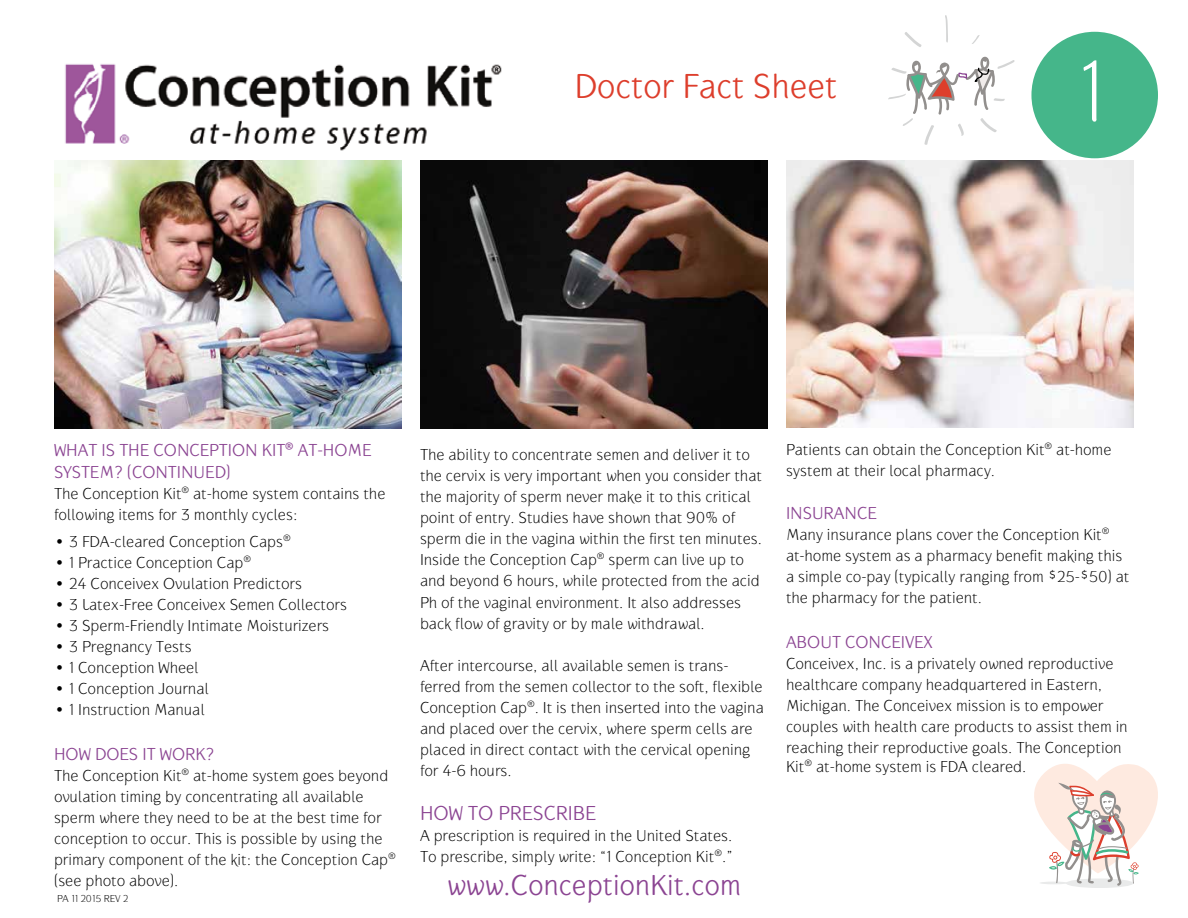
<style>
.page{position:relative;width:1188px;height:918px;background:#fff}
.page>*{position:absolute;margin:0;border:0;box-sizing:border-box;transform-origin:0 0}
.t1{font:100 90px "Gauntlet";color:#fff}
.t2{font:36px "Gauntlet Classic";color:#dd3e2c}
.t3{font:30px "Gauntlet Classic";color:#8b4492}
.t4{font:21px "Gauntlet Classic";color:#8b4492}
.t5{font:18px/21.6px "Gauntlet Classic";color:#8b4492}
.t6{font:100 16.5px/21px "Gauntlet";color:#000}
.t7{font:100 10.5px "Gauntlet";color:#000}
</style>
<div class="page">
<img style="left:65px;top:64px;width:437px;height:87px">
<svg style="left:904px;top:32px;width:18px;height:15px"></svg>
<svg style="left:945px;top:15px;width:3px;height:28px"></svg>
<svg style="left:972px;top:35px;width:8px;height:9px"></svg>
<svg style="left:888px;top:56px;width:127px;height:89px"></svg>
<div style="left:1031px;top:32px;width:127px;height:126px;background:#45b68a;border-radius:50%"></div>
<img style="left:54px;top:160px;width:348px;height:268px">
<img style="left:420px;top:160px;width:348px;height:268px">
<div style="left:1066px;top:878px;width:67px;height:10px;background:#e9eaea;border-radius:50%"></div>
<svg style="left:1034px;top:764px;width:124px;height:122px"></svg>
<img style="left:786px;top:160px;width:348px;height:268px">
<h2 class="t2" style="left:574px;top:65px;width:264px">Doctor Fact Sheet</h2>
<h1 class="t1" style="left:1076px;top:39px;width:30px">1</h1>
<p class="t5" style="left:54px;top:439px;width:319px">WHAT IS THE CONCEPTION KIT® AT-HOME<br>SYSTEM? (CONTINUED)</p>
<p class="t6" style="left:54px;top:483px;width:333px">The Conception Kit® at-home system contains the following items for 3 monthly cycles:</p>
<p class="t6" style="left:54px;top:531px;width:238px">• 3 FDA-cleared Conception Caps®</p>
<p class="t6" style="left:54px;top:552px;width:199px">• 1 Practice Conception Cap®</p>
<p class="t6" style="left:54px;top:573px;width:250px">• 24 Conceivex Ovulation Predictors</p>
<p class="t6" style="left:54px;top:594px;width:295px">• 3 Latex-Free Conceivex Semen Collectors</p>
<p class="t6" style="left:54px;top:615px;width:277px">• 3 Sperm-Friendly Intimate Moisturizers</p>
<p class="t6" style="left:54px;top:636px;width:139px">• 3 Pregnancy Tests</p>
<p class="t6" style="left:54px;top:657px;width:146px">• 1 Conception Wheel</p>
<p class="t6" style="left:54px;top:678px;width:156px">• 1 Conception Journal</p>
<p class="t6" style="left:54px;top:699px;width:152px">• 1 Instruction Manual</p>
<p class="t5" style="left:54px;top:743px;width:162px">HOW DOES IT WORK?</p>
<p class="t6" style="left:54px;top:765px;width:344px">The Conception Kit® at-home system goes beyond ovulation timing by concentrating all available sperm where they need to be at the best time for conception to occur. This is possible by using the primary component of the kit: the Conception Cap® (see photo above).</p>
<p class="t7" style="left:57px;top:892px;width:73px">PA 11 2015 REV 2</p>
<p class="t6" style="left:420px;top:445px;width:344px">The ability to concentrate semen and deliver it to the cervix is very important when you consider that the majority of sperm never make it to this critical point of entry. Studies have shown that 90% of sperm die in the vagina within the first ten minutes.<br>Inside the Conception Cap® sperm can live up to and beyond 6 hours, while protected from the acid Ph of the vaginal environment. It also addresses back flow of gravity or by male withdrawal.</p>
<p class="t6" style="left:420px;top:655px;width:345px">After intercourse, all available semen is trans&shy;ferred from the semen collector to the soft, flexible Conception Cap®. It is then inserted into the vagina and placed over the cervix, where sperm cells are placed in direct contact with the cervical opening for 4-6 hours.</p>
<p class="t4" style="left:420px;top:801px;width:178px">HOW TO PRESCRIBE</p>
<p class="t6" style="left:420px;top:825px;width:314px">A prescription is required in the United States.<br>To prescribe, simply write: “1 Conception Kit®.”</p>
<h3 class="t3" style="left:447px;top:868px;width:296px">www.ConceptionKit.com</h3>
<p class="t6" style="left:786px;top:439px;width:327px">Patients can obtain the Conception Kit® at-home system at their local pharmacy.</p>
<p class="t5" style="left:786px;top:502px;width:92px">INSURANCE</p>
<p class="t6" style="left:786px;top:524px;width:345px">Many insurance plans cover the Conception Kit® at-home system as a pharmacy benefit making this a simple co-pay (typically ranging from $25-$50) at the pharmacy for the patient.</p>
<p class="t5" style="left:786px;top:631px;width:148px">ABOUT CONCEIVEX</p>
<p class="t6" style="left:786px;top:653px;width:343px">Conceivex, Inc. is a privately owned reproductive healthcare company headquartered in Eastern, Michigan. The Conceivex mission is to empower couples with health care products to assist them in reaching their reproductive goals. The Conception Kit® at-home system is FDA cleared.</p>
</div>
